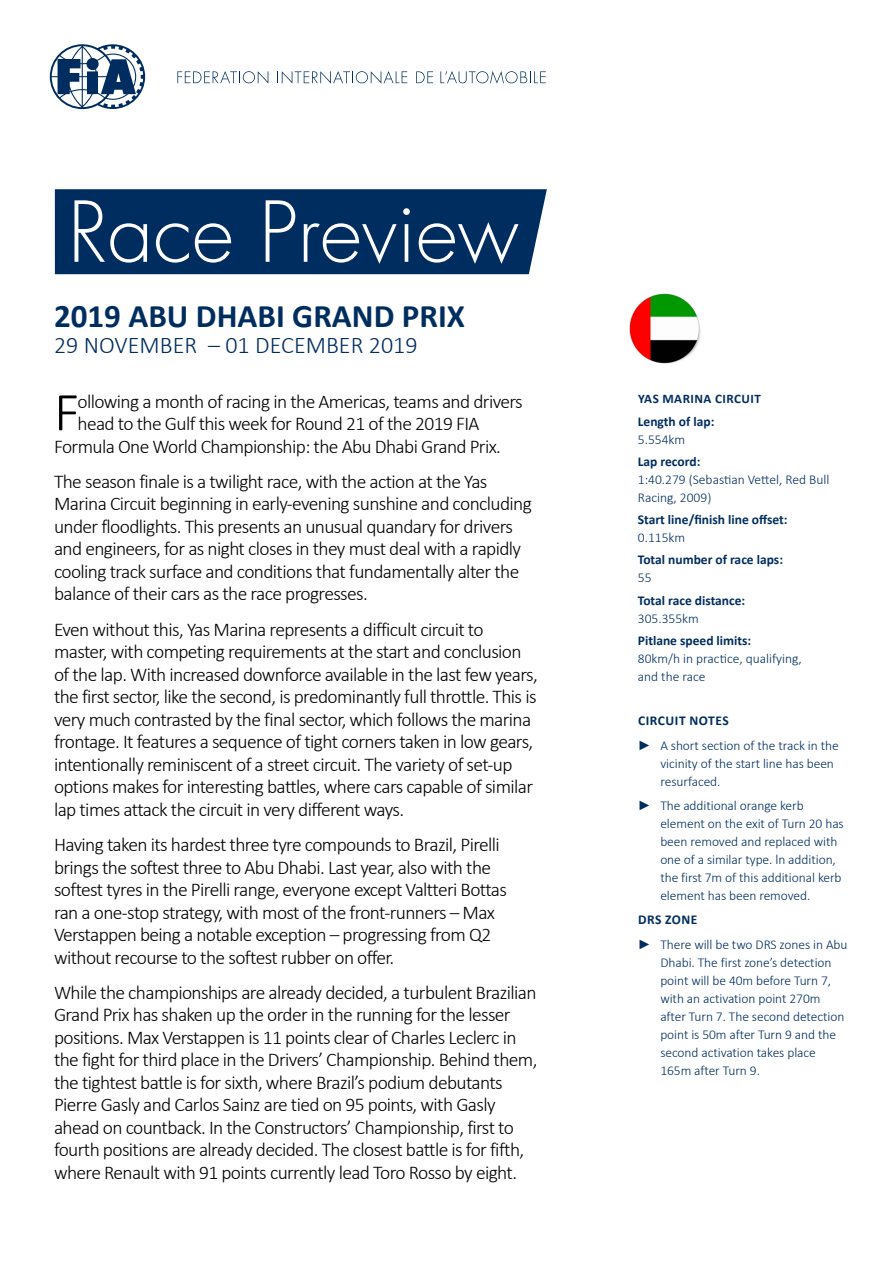
<style>
.page{position:relative;width:893px;height:1263px;background:#fff}
.page>*{position:absolute;margin:0;border:0;box-sizing:border-box;transform-origin:0 0}
.t1{font:300 54.9px "Calibri";color:#000}
.t2{font:700 33px "Calibri";color:#002d5f}
.t3{font:300 24px "Calibri";color:#002d5f}
.t4{font:300 19.5px/22.5px "Calibri";letter-spacing:-.03em;color:#000}
.t5{font:300 13.5px/18px "Calibri";letter-spacing:-.005em;color:#002d5f}
.t6{font:700 13.5px "Calibri";color:#002d5f}
.t7{font:700 13.05px "Calibri";letter-spacing:.04em;color:#002d5f}
.s1{font-weight:700}
.s2{font-family:"Arial";font-weight:700}
</style>
<div class="page">
<svg style="left:50px;top:44px;width:95px;height:65px"></svg>
<svg style="left:177px;top:71px;width:91px;height:13px"></svg>
<svg style="left:281px;top:71px;width:126px;height:13px"></svg>
<svg style="left:416px;top:71px;width:17px;height:12px"></svg>
<svg style="left:440px;top:71px;width:106px;height:13px"></svg>
<svg style="left:54px;top:189px;width:493px;height:85px"></svg>
<img style="left:629px;top:293px;width:72px;height:71px">
<h2 class="t2" style="left:54px;top:295px;width:413px">2019 ABU DHABI GRAND PRIX</h2>
<p class="t3" style="left:54px;top:330px;width:365px">29 NOVEMBER – 01 DECEMBER 2019</p>
<h1 class="t1" style="left:54px;top:378px;width:27px">F</h1>
<p class="t4" style="left:78px;top:390px;width:447px">ollowing a month of racing in the Americas, teams and drivers</p>
<p class="t4" style="left:78px;top:412px;width:403px">head to the Gulf this week for Round 21 of the 2019 FIA</p>
<p class="t4" style="left:54px;top:435px;width:448px">Formula One World Championship: the Abu Dhabi Grand Prix.</p>
<p class="t4" style="left:54px;top:470px;width:479px">The season finale is a twilight race, with the action at the Yas Marina Circuit beginning in early-evening sunshine and concluding under floodlights. This presents an unusual quandary for drivers and engineers, for as night closes in they must deal with a rapidly cooling track surface and conditions that fundamentally alter the balance of their cars as the race progresses.</p>
<p class="t4" style="left:54px;top:618px;width:485px">Even without this, Yas Marina represents a difficult circuit to master, with competing requirements at the start and conclusion of the lap. With increased downforce available in the last few years, the first sector, like the second, is predominantly full throttle. This is very much contrasted by the final sector, which follows the marina frontage. It features a sequence of tight corners taken in low gears, intentionally reminiscent of a street circuit. The variety of set-up options makes for interesting battles, where cars capable of similar lap times attack the circuit in very different ways.</p>
<p class="t4" style="left:54px;top:833px;width:455px">Having taken its hardest three tyre compounds to Brazil, Pirelli brings the softest three to Abu Dhabi. Last year, also with the softest tyres in the Pirelli range, everyone except Valtteri Bottas ran a one-stop strategy, with most of the front-runners – Max Verstappen being a notable exception – progressing from Q2 without recourse to the softest rubber on offer.</p>
<p class="t4" style="left:54px;top:981px;width:485px">While the championships are already decided, a turbulent Brazilian Grand Prix has shaken up the order in the running for the lesser positions. Max Verstappen is 11 points clear of Charles Leclerc in the fight for third place in the Drivers’ Championship. Behind them, the tightest battle is for sixth, where Brazil’s podium debutants Pierre Gasly and Carlos Sainz are tied on 95 points, with Gasly ahead on countback. In the Constructors’ Championship, first to fourth positions are already decided. The closest battle is for fifth, where Renault with 91 points currently lead Toro Rosso by eight.</p>
<p class="t7" style="left:638px;top:391px;width:124px">YAS MARINA CIRCUIT</p>
<p class="t6" style="left:638px;top:412px;width:78px">Length of lap:</p>
<p class="t5" style="left:638px;top:430px;width:49px">5.554km</p>
<p class="t6" style="left:638px;top:453px;width:64px">Lap record:</p>
<p class="t5" style="left:638px;top:470px;width:193px">1:40.279 (Sebastian Vettel, Red Bull<br>Racing, 2009)</p>
<p class="t6" style="left:638px;top:511px;width:151px">Start line/finish line offset:</p>
<p class="t5" style="left:638px;top:528px;width:49px">0.115km</p>
<p class="t6" style="left:638px;top:551px;width:147px">Total number of race laps:</p>
<p class="t5" style="left:638px;top:569px;width:15px">55</p>
<p class="t6" style="left:638px;top:591px;width:109px">Total race distance:</p>
<p class="t5" style="left:638px;top:609px;width:63px">305.355km</p>
<p class="t6" style="left:638px;top:632px;width:115px">Pitlane speed limits:</p>
<p class="t5" style="left:638px;top:649px;width:166px">80km/h in practice, qualifying, and the race</p>
<p class="t5" style="left:638px;top:708px;width:202px;line-height:24.5px"><span class="s1">CIRCUIT NOTES<br></span><span class="s2">►</span> A short section of the track in the</p>
<p class="t5" style="left:660px;top:754px;width:175px">vicinity of the start line has been resurfaced.</p>
<p class="t5" style="left:660px;top:796px;width:185px;text-indent:-23px"><span class="s2">►</span> The additional orange kerb element on the exit of Turn 20 has been removed and replaced with one of a similar type. ln addition, the first 7m of this additional kerb element has been removed.</p>
<p class="t5" style="left:638px;top:907px;width:211px;line-height:24.5px"><span class="s1">DRS ZONE<br></span><span class="s2">►</span> There will be two DRS zones in Abu</p>
<p class="t5" style="left:660px;top:953px;width:186px">Dhabi. The first zone’s detection point will be 40m before Turn 7, with an activation point 270m after Turn 7. The second detection point is 50m after Turn 9 and the second activation takes place<br>165m after Turn 9.</p>
</div>
